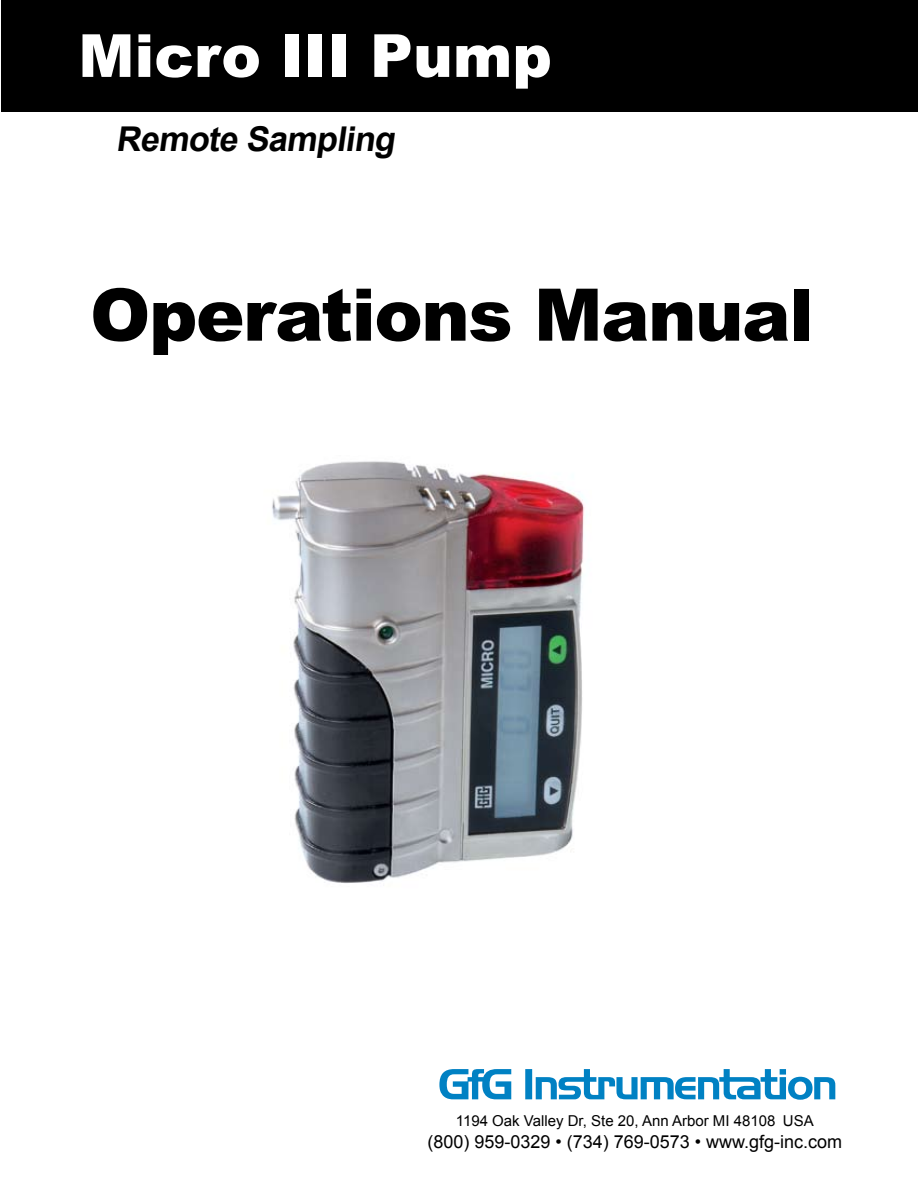
<style>
.page{position:relative;width:918px;height:1188px;background:#fff}
.page>*{position:absolute;margin:0;border:0;box-sizing:border-box;transform-origin:0 0}
.t1{font:900 72.6px "Arial";letter-spacing:-.02em;color:#000}
.t2{font:900 59.55px "Arial";color:#fff}
.t3{font:700 34.2px "Arial";color:#000}
.t4{font:18px "Arial";color:#000}
.t5{font:15px "Arial";color:#000}
</style>
<div class="page">
<img style="left:272px;top:461px;width:313px;height:422px">
<div style="left:1px;top:0;width:917px;height:111px;background:#000"></div>
<svg style="left:439px;top:1069px;width:396px;height:31px"></svg>
<h2 class="t2" style="left:78px;top:12px;width:475px">Micro III Pump</h2>
<h3 class="t3" style="left:116px;top:116px;width:287px">Remote Sampling</h3>
<h1 class="t1" style="left:90px;top:262px;width:725px">Operations Manual</h1>
<p class="t5" style="left:456px;top:1111px;width:359px">1194 Oak Valley Dr, Ste 20, Ann Arbor MI 48108 USA</p>
<p class="t4" style="left:427px;top:1130px;width:416px">(800) 959-0329 • (734) 769-0573 • www.gfg-inc.com</p>
</div>
